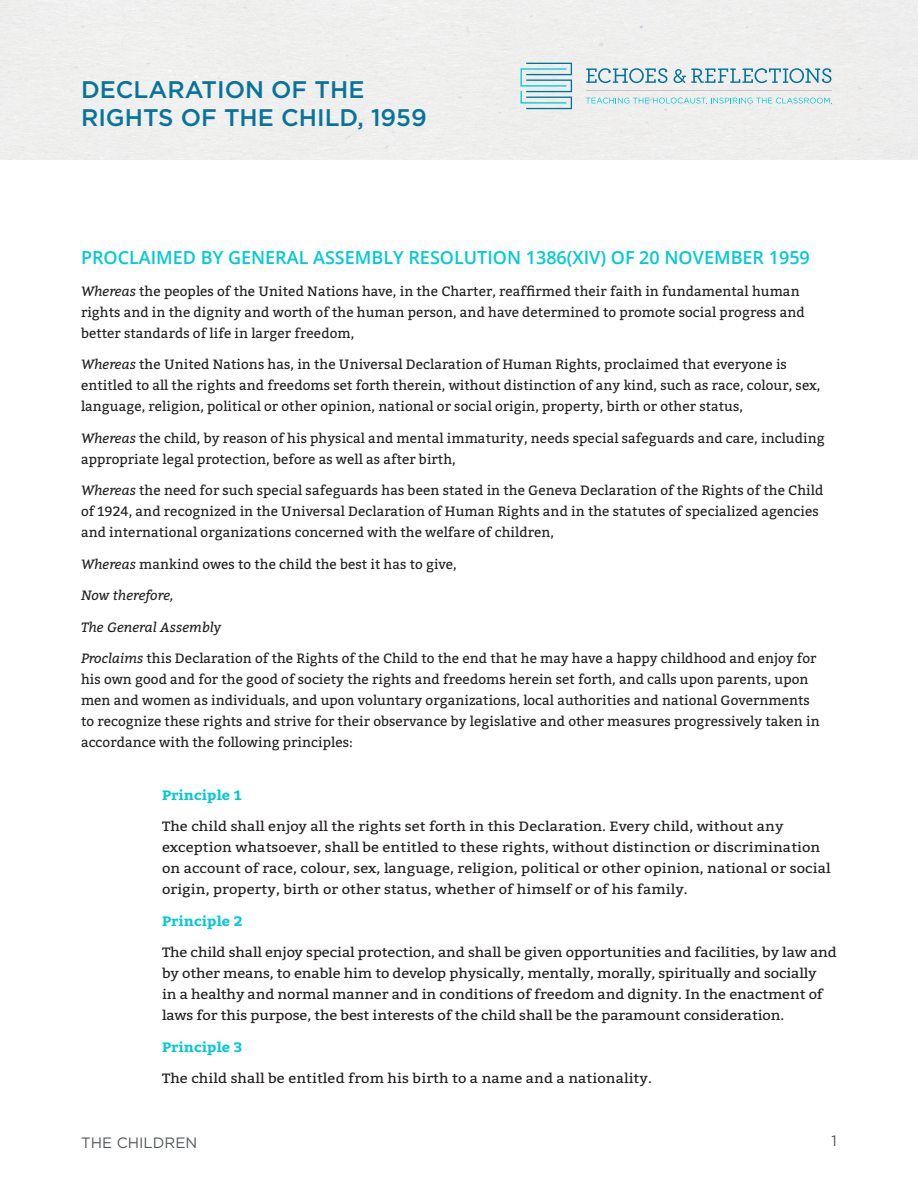
<style>
.page{position:relative;width:918px;height:1188px;background:#fff}
.page>*{position:absolute;margin:0;border:0;box-sizing:border-box;transform-origin:0 0}
.t1{font:500 24px/28.5px "Gotham";color:#087399}
.t2{font:600 18px "Open Sans";color:#00cad4}
.t3{font:15px "Gotham";color:#54575a}
.Body_Copy{font:13.5px/21px "Bitter";letter-spacing:.005em;color:#231f20}
.Body_Copy-2{font:13.5px/21px "Bitter";letter-spacing:.005em;color:#231f20;scale:1.09 1}
.Body_Copy-3{font:italic 13.5px "Bitter";letter-spacing:.005em;color:#231f20}
.Body_Copy-4{font:700 13.5px "Bitter";letter-spacing:.005em;color:#00cad4;scale:1.09 1}
.s1{font-style:italic}
</style>
<div class="page">
<svg style="left:586px;top:98px;width:246px;height:6px"></svg>
<hr style="left:586px;top:90px;width:245px;height:1px;background:#cfc3bc">
<svg style="left:586px;top:68px;width:81px;height:15px"></svg>
<svg style="left:674px;top:68px;width:157px;height:15px"></svg>
<svg style="left:521px;top:63px;width:51px;height:46px;background:#b2d6dc"></svg>
<h1 class="t1" style="left:81px;top:74px;width:347px">DECLARATION OF THE<br>RIGHTS OF THE CHILD, 1959</h1>
<h2 class="t2" style="left:81px;top:245px;width:730px">PROCLAIMED BY GENERAL ASSEMBLY RESOLUTION 1386(XIV) OF 20 NOVEMBER 1959</h2>
<p class="Body_Copy" style="left:81px;top:280px;width:725px"><span class="s1">Whereas</span> the peoples of the United Nations have, in the Charter, reaffirmed their faith in fundamental human rights and in the dignity and worth of the human person, and have determined to promote social progress and better standards of life in larger freedom,</p>
<p class="Body_Copy" style="left:81px;top:354px;width:741px"><span class="s1">Whereas</span> the United Nations has, in the Universal Declaration of Human Rights, proclaimed that everyone is entitled to all the rights and freedoms set forth therein, without distinction of any kind, such as race, colour, sex, language, religion, political or other opinion, national or social origin, property, birth or other status,</p>
<p class="Body_Copy" style="left:81px;top:427px;width:745px"><span class="s1">Whereas</span> the child, by reason of his physical and mental immaturity, needs special safeguards and care, including appropriate legal protection, before as well as after birth,</p>
<p class="Body_Copy" style="left:81px;top:480px;width:744px"><span class="s1">Whereas</span> the need for such special safeguards has been stated in the Geneva Declaration of the Rights of the Child of 1924, and recognized in the Universal Declaration of Human Rights and in the statutes of specialized agencies and international organizations concerned with the welfare of children,</p>
<p class="Body_Copy" style="left:81px;top:553px;width:377px"><span class="s1">Whereas</span> mankind owes to the child the best it has to give,</p>
<p class="Body_Copy-3" style="left:81px;top:587px;width:94px">Now therefore,</p>
<p class="Body_Copy-3" style="left:81px;top:618px;width:142px">The General Assembly</p>
<p class="Body_Copy" style="left:81px;top:648px;width:740px"><span class="s1">Proclaims</span> this Declaration of the Rights of the Child to the end that he may have a happy childhood and enjoy for his own good and for the good of society the rights and freedoms herein set forth, and calls upon parents, upon men and women as individuals, and upon voluntary organizations, local authorities and national Governments to recognize these rights and strive for their observance by legislative and other measures progressively taken in accordance with the following principles:</p>
<p class="Body_Copy-4" style="left:162px;top:786px;width:75px">Principle 1</p>
<p class="Body_Copy-2" style="left:162px;top:816px;width:615px">The child shall enjoy all the rights set forth in this Declaration. Every child, without any exception whatsoever, shall be entitled to these rights, without distinction or discrimination on account of race, colour, sex, language, religion, political or other opinion, national or social origin, property, birth or other status, whether of himself or of his family.</p>
<p class="Body_Copy-4" style="left:162px;top:912px;width:75px">Principle 2</p>
<p class="Body_Copy-2" style="left:162px;top:942px;width:621px">The child shall enjoy special protection, and shall be given opportunities and facilities, by law and by other means, to enable him to develop physically, mentally, morally, spiritually and socially<br>in a healthy and normal manner and in conditions of freedom and dignity. In the enactment of laws for this purpose, the best interests of the child shall be the paramount consideration.</p>
<p class="Body_Copy-4" style="left:162px;top:1038px;width:75px">Principle 3</p>
<p class="Body_Copy-2" style="left:162px;top:1068px;width:451px">The child shall be entitled from his birth to a name and a nationality.</p>
<p class="t3" style="left:81px;top:1134px;width:118px">THE CHILDREN</p>
<p class="t3" style="left:832px;top:1132px;width:7px">1</p>
</div>
